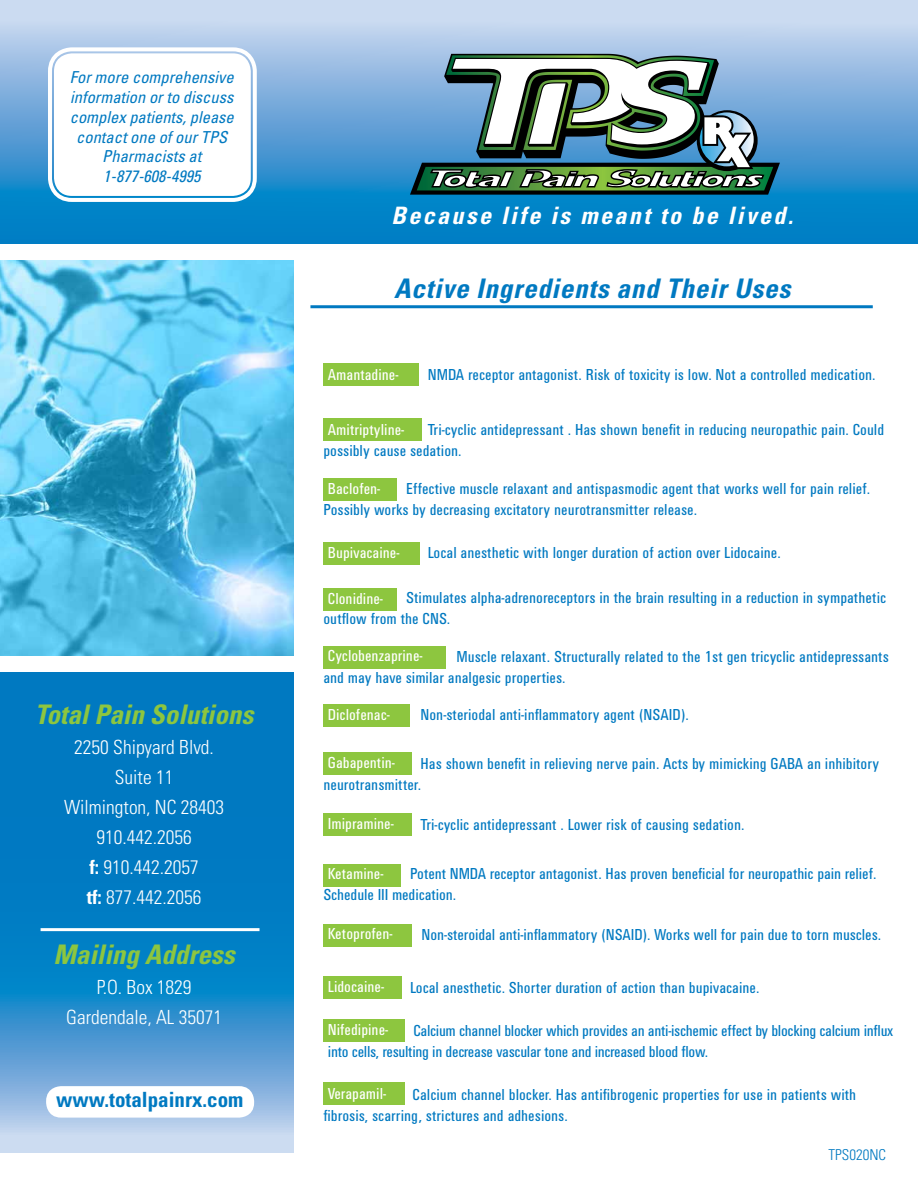
<style>
.page{position:relative;width:918px;height:1188px;background:#fff}
.page>*{position:absolute;margin:0;border:0;box-sizing:border-box;transform-origin:0 0}
.t1{font:italic 700 condensed 27px "Univers";color:#8dc63f}
.t2{font:italic 700 condensed 27px "Univers";letter-spacing:.03em;color:#0079c1}
.t3{font:italic 700 condensed 24px "Univers";letter-spacing:.1em;color:#fff}
.t4{font:700 condensed 21px "Univers";color:#0079c1}
.t5{font:300 condensed 19.5px/30px "Univers";color:#fff;text-align:center}
.t6{font:16.5px/21px "Univers Roman Cond DTC";color:#0079c1}
.t7{font:16.5px/21px "Univers Roman Cond DTC";letter-spacing:-.02em;color:#0079c1}
.t8{font:italic condensed 16.5px/19.8px "Univers";color:#0079c1;text-align:center}
.t9{font:16.5px "Univers Roman Cond DTC";color:#fff}
.t10{font:300 condensed 15px "Univers";color:#0079c1}
.s1{font-weight:700}
.s2{color:#fff}
</style>
<div class="page">
<svg style="left:0;top:673px;width:294px;height:479px;background:#2189c9"></svg>
<div style="left:46px;top:1086px;width:208px;height:32px;background:#fff;border-radius:15px"></div>
<svg style="left:0;top:0;width:918px;height:243px;background:#65aada"></svg>
<svg style="left:410px;top:54px;width:370px;height:142px"></svg>
<hr style="left:310px;top:305px;width:563px;height:3px;background:#0079c1">
<hr style="left:41px;top:928px;width:219px;height:3px;background:#fff">
<img style="left:0;top:261px;width:294px;height:394px">
<div style="left:54px;top:53px;width:197px;height:143px;background:#fff;border-radius:18px"></div>
<div style="left:48px;top:47px;width:209px;height:155px;border:4px solid #fff;border-radius:22px"></div>
<div style="left:56px;top:55px;width:193px;height:139px;border:4px solid #fff;border-radius:14px"></div>
<div style="left:323px;top:364px;width:95px;height:22px;background:#8dc63f"></div>
<div style="left:323px;top:419px;width:99px;height:22px;background:#8dc63f"></div>
<div style="left:323px;top:542px;width:97px;height:23px;background:#8dc63f"></div>
<div style="left:323px;top:588px;width:74px;height:23px;background:#8dc63f"></div>
<div style="left:323px;top:646px;width:123px;height:23px;background:#8dc63f"></div>
<div style="left:323px;top:752px;width:89px;height:23px;background:#8dc63f"></div>
<div style="left:323px;top:814px;width:89px;height:22px;background:#8dc63f"></div>
<div style="left:323px;top:864px;width:78px;height:23px;background:#8dc63f"></div>
<div style="left:323px;top:976px;width:79px;height:23px;background:#8dc63f"></div>
<div style="left:323px;top:1019px;width:82px;height:23px;background:#8dc63f"></div>
<div style="left:323px;top:1083px;width:82px;height:22px;background:#8dc63f"></div>
<div style="left:323px;top:924px;width:89px;height:22px;background:#8dc63f"></div>
<div style="left:323px;top:704px;width:87px;height:23px;background:#8dc63f"></div>
<div style="left:323px;top:478px;width:74px;height:23px;background:#8dc63f"></div>
<p class="t8" style="left:70px;top:67px;width:166px">For more comprehensive information or to discuss complex patients, please contact one of our TPS<br>Pharmacists at<br>1-877-608-4995</p>
<h1 class="t1" style="left:35px;top:698px;width:220px">Total Pain Solutions</h1>
<p class="t5" style="left:64px;top:732px;width:162px">2250 Shipyard Blvd.<br>Suite 11<br>Wilmington, NC 28403<br>910.442.2056<br><span class="s1">f:</span> 910.442.2057<br><span class="s1">tf:</span> 877.442.2056</p>
<h1 class="t1" style="left:53px;top:938px;width:183px">Mailing Address</h1>
<p class="t5" style="left:66px;top:972px;width:157px">P.O. Box 1829<br>Gardendale, AL 35071</p>
<p class="t4" style="left:56px;top:1087px;width:189px">www.totalpainrx.com</p>
<h2 class="t3" style="left:391px;top:200px;width:403px">Because life is meant to be lived.</h2>
<h1 class="t2" style="left:394px;top:272px;width:398px">Active Ingredients and Their Uses</h1>
<p class="t9" style="left:328px;top:365px;width:72px">Amantadine-</p>
<p class="t6" style="left:428px;top:364px;width:449px">NMDA receptor antagonist. Risk of toxicity is low. Not a controlled medication.</p>
<p class="t6" style="left:323px;top:419px;width:562px;text-indent:104px">Tri-cyclic antidepressant . Has shown benefit in reducing neuropathic pain. Could possibly cause sedation.</p>
<p class="t9" style="left:328px;top:421px;width:78px">Amitriptyline-</p>
<p class="t6" style="left:323px;top:478px;width:548px"><span class="s2">Baclofen-</span> Effective muscle relaxant and antispasmodic agent that works well for pain relief.<br>Possibly works by decreasing excitatory neurotransmitter release.</p>
<p class="t9" style="left:328px;top:544px;width:73px">Bupivacaine-</p>
<p class="t6" style="left:428px;top:542px;width:355px">Local anesthetic with longer duration of action over Lidocaine.</p>
<p class="t6" style="left:323px;top:587px;width:564px"><span class="s2">Clonidine-</span> Stimulates alpha-adrenoreceptors in the brain resulting in a reduction in sympathetic outflow from the CNS.</p>
<p class="t9" style="left:328px;top:646px;width:96px">Cyclobenzaprine-</p>
<p class="t6" style="left:323px;top:646px;width:567px;text-indent:133px">Muscle relaxant. Structurally related to the 1st gen tricyclic antidepressants and may have similar analgesic properties.</p>
<p class="t9" style="left:328px;top:706px;width:64px">Diclofenac-</p>
<p class="t6" style="left:421px;top:704px;width:270px">Non-steriodal anti-inflammatory agent (NSAID).</p>
<p class="t9" style="left:328px;top:754px;width:69px">Gabapentin-</p>
<p class="t6" style="left:323px;top:753px;width:557px;text-indent:97px">Has shown benefit in relieving nerve pain. Acts by mimicking GABA an inhibitory neurotransmitter.</p>
<p class="t9" style="left:328px;top:814px;width:67px">Imipramine-</p>
<p class="t6" style="left:421px;top:814px;width:325px">Tri-cyclic antidepressant . Lower risk of causing sedation.</p>
<p class="t6" style="left:323px;top:863px;width:554px"><span class="s2">Ketamine-</span> Potent NMDA receptor antagonist. Has proven beneficial for neuropathic pain relief.<br>Schedule III medication.</p>
<p class="t9" style="left:328px;top:925px;width:66px">Ketoprofen-</p>
<p class="t6" style="left:422px;top:924px;width:461px">Non-steroidal anti-inflammatory (NSAID). Works well for pain due to torn muscles.</p>
<p class="t6" style="left:328px;top:977px;width:433px"><span class="s2">Lidocaine-</span> Local anesthetic. Shorter duration of action than bupivacaine.</p>
<p class="t7" style="left:328px;top:1020px;width:567px"><span class="s2">Nifedipine-</span> Calcium channel blocker which provides an anti-ischemic effect by blocking calcium influx into cells, resulting in decrease vascular tone and increased blood flow.</p>
<p class="t6" style="left:323px;top:1084px;width:534px"><span class="s2">Verapamil-</span> Calcium channel blocker. Has antifibrogenic properties for use in patients with fibrosis, scarring, strictures and adhesions.</p>
<p class="t10" style="left:829px;top:1145px;width:59px">TPS020NC</p>
</div>
